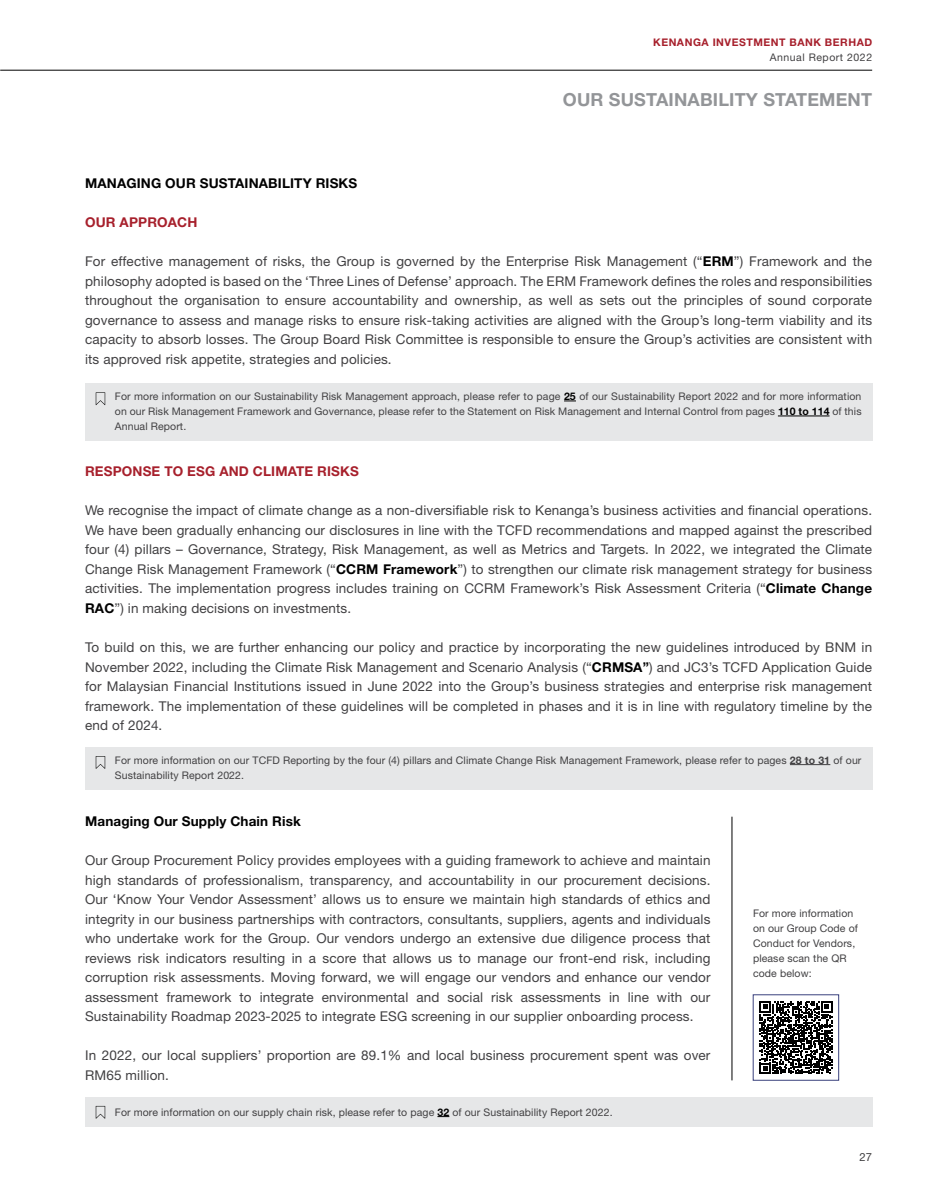
<style>
.page{position:relative;width:936px;height:1191px;background:#fff}
.page>*{position:absolute;margin:0;border:0;box-sizing:border-box;transform-origin:0 0}
.t1{font:700 18px "Helvetica Neue LT Std";letter-spacing:.01em;color:#939598}
.t2{font:13.5px/19.5px "Helvetica Neue LT Std";letter-spacing:.01em;color:#414042;text-align:justify}
.t3{font:700 13.5px "Helvetica Neue LT Std";letter-spacing:.01em;color:#000}
.t4{font:700 13.5px "Helvetica Neue LT Std";letter-spacing:.01em;color:#a7202c}
.t5{font:11.25px "Helvetica Neue LT Std";color:#414042}
.t6{font:10.5px/15px "Helvetica Neue LT Std";letter-spacing:.01em;color:#414042}
.t7{font:700 10.5px "Helvetica Neue LT Std";letter-spacing:.05em;color:#a7202c}
.t8{font:10.5px "Helvetica Neue LT Std";letter-spacing:.05em;color:#414042}
.s1{font-weight:700;color:#000}
.s2{font-weight:700}
</style>
<div class="page">
<hr style="left:0;top:70px;width:872px;height:1px;background:#000">
<div style="left:0;top:0;width:85px;height:85px;background:#fff"></div>
<div style="left:85px;top:383px;width:787px;height:57px;background:#e6e7e8"></div>
<svg style="left:564px;top:401px;width:12px;height:1px"></svg>
<hr style="left:777px;top:416px;width:52px;height:1px;background:#000">
<svg style="left:96px;top:392px;width:9px;height:13px"></svg>
<div style="left:85px;top:747px;width:787px;height:43px;background:#e6e7e8"></div>
<hr style="left:789px;top:764px;width:41px;height:1px;background:#414042">
<svg style="left:96px;top:756px;width:9px;height:13px"></svg>
<div style="left:85px;top:1097px;width:787px;height:30px;background:#e6e7e8"></div>
<svg style="left:437px;top:1116px;width:12px;height:1px"></svg>
<svg style="left:96px;top:1106px;width:9px;height:12px"></svg>
<svg style="left:759px;top:1001px;width:73px;height:73px"></svg>
<hr style="left:731px;top:816px;width:1px;height:264px;background:#000">
<p class="t7" style="left:653px;top:36px;width:220px">KENANGA INVESTMENT BANK BERHAD</p>
<p class="t8" style="left:769px;top:51px;width:104px">Annual Report 2022</p>
<h1 class="t1" style="left:562px;top:89px;width:311px">OUR SUSTAINABILITY STATEMENT</h1>
<p class="t3" style="left:85px;top:175px;width:274px">MANAGING OUR SUSTAINABILITY RISKS</p>
<p class="t4" style="left:85px;top:214px;width:114px">OUR APPROACH</p>
<p class="t2" style="left:85px;top:251px;width:788px">For effective management of risks, the Group is governed by the Enterprise Risk Management (“<span class="s1">ERM</span>”) Framework and the philosophy adopted is based on the ‘Three Lines of Defense’ approach. The ERM Framework defines the roles and responsibilities throughout the organisation to ensure accountability and ownership, as well as sets out the principles of sound corporate governance to assess and manage risks to ensure risk-taking activities are aligned with the Group’s long-term viability and its capacity to absorb losses. The Group Board Risk Committee is responsible to ensure the Group’s activities are consistent with its approved risk appetite, strategies and policies.</p>
<p class="t6" style="left:115px;top:388px;width:748px;text-align:justify">For more information on our Sustainability Risk Management approach, please refer to page <span class="s1">25</span> of our Sustainability Report 2022 and for more information on our Risk Management Framework and Governance, please refer to the Statement on Risk Management and Internal Control from pages <span class="s1">110 to 114</span> of this Annual Report.</p>
<p class="t4" style="left:85px;top:463px;width:275px">RESPONSE TO ESG AND CLIMATE RISKS</p>
<p class="t2" style="left:85px;top:501px;width:788px">We recognise the impact of climate change as a non-diversifiable risk to Kenanga’s business activities and financial operations.<br>We have been gradually enhancing our disclosures in line with the TCFD recommendations and mapped against the prescribed four (4) pillars – Governance, Strategy, Risk Management, as well as Metrics and Targets. In 2022, we integrated the Climate Change Risk Management Framework (“<span class="s1">CCRM Framework</span>”) to strengthen our climate risk management strategy for business activities. The implementation progress includes training on CCRM Framework’s Risk Assessment Criteria (“<span class="s1">Climate Change RAC</span>”) in making decisions on investments.</p>
<p class="t2" style="left:85px;top:637px;width:788px">To build on this, we are further enhancing our policy and practice by incorporating the new guidelines introduced by BNM in November 2022, including the Climate Risk Management and Scenario Analysis (“<span class="s1">CRMSA”</span>) and JC3’s TCFD Application Guide for Malaysian Financial Institutions issued in June 2022 into the Group’s business strategies and enterprise risk management framework. The implementation of these guidelines will be completed in phases and it is in line with regulatory timeline by the end of 2024.</p>
<p class="t6" style="left:115px;top:752px;width:748px">For more information on our TCFD Reporting by the four (4) pillars and Climate Change Risk Management Framework, please refer to pages <span class="s2">28 to 31</span> of our<br>Sustainability Report 2022.</p>
<p class="t3" style="left:85px;top:813px;width:217px">Managing Our Supply Chain Risk</p>
<p class="t2" style="left:85px;top:850px;width:627px">Our Group Procurement Policy provides employees with a guiding framework to achieve and maintain high standards of professionalism, transparency, and accountability in our procurement decisions.<br>Our ‘Know Your Vendor Assessment’ allows us to ensure we maintain high standards of ethics and integrity in our business partnerships with contractors, consultants, suppliers, agents and individuals who undertake work for the Group. Our vendors undergo an extensive due diligence process that reviews risk indicators resulting in a score that allows us to manage our front-end risk, including corruption risk assessments. Moving forward, we will engage our vendors and enhance our vendor assessment framework to integrate environmental and social risk assessments in line with our Sustainability Roadmap 2023-2025 to integrate ESG screening in our supplier onboarding process.</p>
<p class="t2" style="left:85px;top:1045px;width:627px">In 2022, our local suppliers’ proportion are 89.1% and local business procurement spent was over<br>RM65 million.</p>
<p class="t6" style="left:115px;top:1104px;width:499px">For more information on our supply chain risk, please refer to page <span class="s1">32</span> of our Sustainability Report 2022.</p>
<p class="t6" style="left:753px;top:905px;width:106px">For more information on our Group Code of<br>Conduct for Vendors, please scan the QR code below:</p>
<p class="t5" style="left:859px;top:1150px;width:14px">27</p>
</div>
